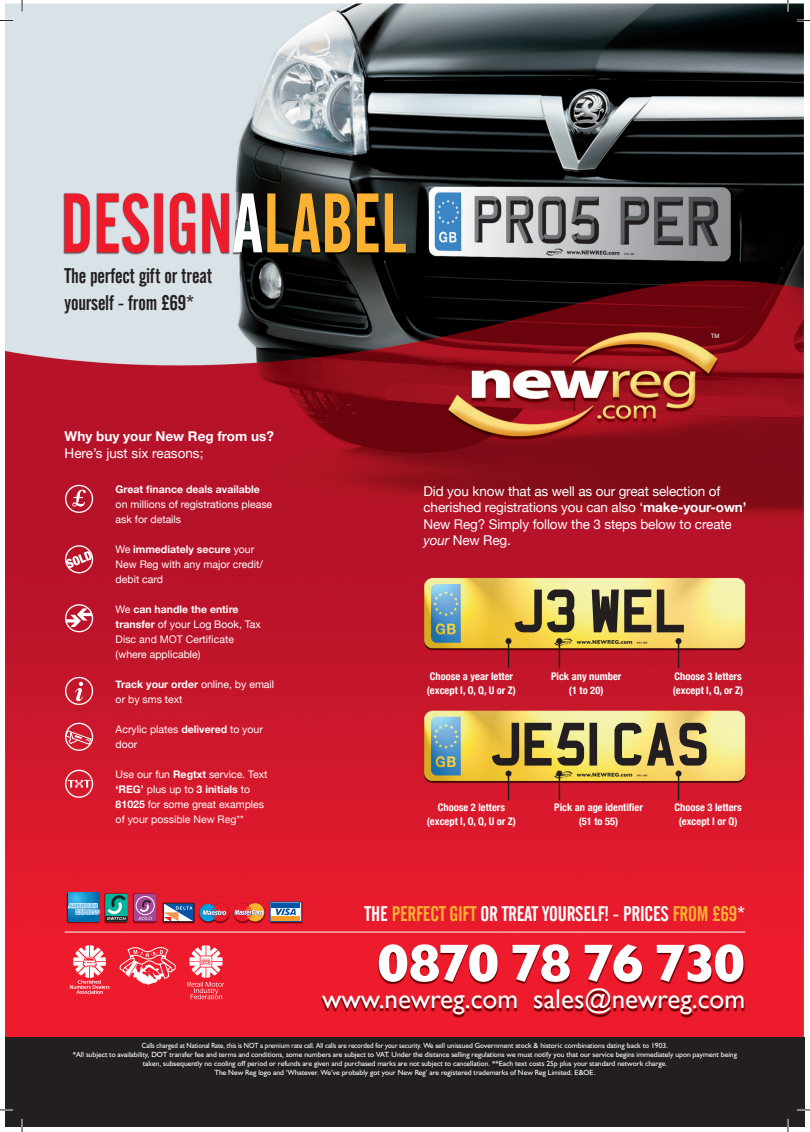
<style>
.page{position:relative;width:810px;height:1132px;background:#fff}
.page>*{position:absolute;margin:0;border:0;box-sizing:border-box;transform-origin:0 0}
.t1{font:57px "Charles Wright 2001";color:#231f20}
.t2{font:700 54px "Gill Sans";letter-spacing:-.05em;color:#fff}
.t3{font:27px "Gill Sans";color:#fff}
.t4{font:21px "Alternate Gothic No 2 BT";letter-spacing:-.01em;color:#fff}
.t5{font:21px/27px "Alternate Gothic No 2 BT";letter-spacing:-.01em;color:#231f20}
.t6{font:13.5px/16.5px "Helvetica Neue";letter-spacing:-.01em;color:#fff}
.t7{font:700 13.5px "Helvetica Neue";color:#fff}
.t8{font:10.5px/15px "Helvetica Neue";color:#fff}
.t9{font:700 condensed 10.5px/13.5px "Helvetica Neue";color:#fff;text-align:center}
.t10{font:700 10.5px "Helvetica Neue";color:#fff}
.t11{font:7.5px/9px "Humanist 521 BT";color:#fff;text-align:center;scale:.9 1}
.t12{font:6px "Helvetica";color:#fff}
.s1{font-weight:700}
.s2{font-style:italic}
.s3{color:#fbb131}
</style>
<div class="page">
<img style="left:5px;top:4px;width:798px;height:1033px">
<div style="left:5px;top:1037px;width:799px;height:89px;background:#231f20"></div>
<img style="left:321px;top:944px;width:423px;height:73px">
<img style="left:63px;top:192px;width:344px;height:63px">
<svg style="left:65px;top:193px;width:341px;height:60px"></svg>
<div style="left:65px;top:545px;width:28px;height:28px;border:1px solid #fff;border-radius:50%"></div>
<svg style="left:66px;top:551px;width:26px;height:17px"></svg>
<svg style="left:72px;top:489px;width:14px;height:17px"></svg>
<div style="left:65px;top:484px;width:28px;height:29px;border:1px solid #fff;border-radius:50%"></div>
<div style="left:65px;top:604px;width:28px;height:28px;border:1px solid #fff;border-radius:50%"></div>
<svg style="left:66px;top:608px;width:26px;height:18px"></svg>
<div style="left:65px;top:676px;width:28px;height:28px;border:1px solid #fff;border-radius:50%"></div>
<svg style="left:75px;top:681px;width:8px;height:20px"></svg>
<div style="left:65px;top:769px;width:28px;height:28px;border:1px solid #fff;border-radius:50%"></div>
<svg style="left:68px;top:779px;width:22px;height:8px"></svg>
<svg style="left:65px;top:729px;width:26px;height:15px"></svg>
<div style="left:65px;top:722px;width:28px;height:28px;border:1px solid #fff;border-radius:50%"></div>
<hr style="left:65px;top:931px;width:680px;height:1px;background:#fff">
<hr style="left:507px;top:641px;width:2px;height:26px;background:#231f20">
<svg style="left:505px;top:638px;width:6px;height:6px"></svg>
<hr style="left:558px;top:641px;width:2px;height:26px;background:#231f20">
<svg style="left:556px;top:638px;width:6px;height:6px"></svg>
<hr style="left:677px;top:641px;width:2px;height:26px;background:#231f20">
<svg style="left:675px;top:638px;width:6px;height:6px"></svg>
<hr style="left:507px;top:773px;width:2px;height:27px;background:#231f20">
<svg style="left:505px;top:770px;width:6px;height:6px"></svg>
<hr style="left:558px;top:773px;width:2px;height:27px;background:#231f20">
<svg style="left:556px;top:770px;width:6px;height:6px"></svg>
<hr style="left:677px;top:773px;width:2px;height:27px;background:#231f20">
<svg style="left:675px;top:770px;width:6px;height:6px"></svg>
<svg style="left:70px;top:944px;width:39px;height:49px"></svg>
<svg style="left:187px;top:944px;width:37px;height:54px"></svg>
<svg style="left:120px;top:946px;width:56px;height:38px"></svg>
<img style="left:66px;top:892px;width:237px;height:31px">
<svg style="left:68px;top:892px;width:31px;height:3px"></svg>
<div style="left:105px;top:893px;width:23px;height:28px;background:#00b59d;border-radius:2px"></div>
<svg style="left:68px;top:895px;width:60px;height:26px"></svg>
<svg style="left:134px;top:893px;width:22px;height:28px"></svg>
<svg style="left:138px;top:899px;width:14px;height:20px"></svg>
<div style="left:136px;top:895px;width:18px;height:19px;border:1px solid #fff;border-radius:50%"></div>
<svg style="left:272px;top:907px;width:27px;height:8px"></svg>
<hr style="left:271px;top:903px;width:29px;height:4px;background:#0154a6">
<div style="left:271px;top:915px;width:29px;height:5px;background:#f89c27"></div>
<svg style="left:275px;top:908px;width:21px;height:7px"></svg>
<svg style="left:163px;top:902px;width:101px;height:19px"></svg>
<svg style="left:0;top:20px;width:13px;height:1px"></svg>
<svg style="left:796px;top:20px;width:13px;height:1px"></svg>
<svg style="left:0;top:1109px;width:13px;height:1px"></svg>
<svg style="left:796px;top:1108px;width:13px;height:2px"></svg>
<svg style="left:21px;top:0;width:2px;height:12px"></svg>
<svg style="left:21px;top:1118px;width:2px;height:13px"></svg>
<svg style="left:786px;top:0;width:2px;height:12px"></svg>
<svg style="left:786px;top:1118px;width:2px;height:13px"></svg>
<h3 class="t5" style="left:65px;top:264px;width:149px">The perfect gift or treat yourself - from £69*</h3>
<h3 class="t7" style="left:65px;top:428px;width:211px">Why buy your New Reg from us?</h3>
<h3 class="t6" style="left:65px;top:444px;width:140px">Here’s just six reasons;</h3>
<h3 class="t10" style="left:116px;top:482px;width:146px">Great finance deals available</h3>
<h3 class="t8" style="left:116px;top:496px;width:158px">on millions of registrations please ask for details</h3>
<h3 class="t8" style="left:116px;top:541px;width:149px">We <span class="s1">immediately secure</span> your<br>New Reg with any major credit/ debit card</h3>
<h3 class="t8" style="left:116px;top:601px;width:147px">We <span class="s1">can handle the entire transfer</span> of your Log Book, Tax<br>Disc and MOT Certificate (where applicable)</h3>
<h3 class="t8" style="left:116px;top:676px;width:160px"><span class="s1">Track your order</span> online, by email or by sms text</h3>
<h3 class="t8" style="left:116px;top:721px;width:149px">Acrylic plates <span class="s1">delivered</span> to your door</h3>
<h3 class="t8" style="left:116px;top:766px;width:153px">Use our fun <span class="s1">Regtxt</span> service. Text <span class="s1">‘REG’</span> plus up to <span class="s1">3 initials</span> to<br><span class="s1">81025</span> for some great examples of your possible New Reg**</h3>
<p class="t12" style="left:710px;top:333px;width:10px">TM</p>
<h3 class="t6" style="left:423px;top:482px;width:324px">Did you know that as well as our great selection of cherished registrations you can also ‘<span class="s1">make-your-own’ </span>New Reg? Simply follow the 3 steps below to create <span class="s2">your</span> New Reg.</h3>
<h1 class="t1" style="left:512px;top:575px;width:176px">J3 WEL</h1>
<h3 class="t9" style="left:427px;top:669px;width:91px;text-align:left">Choose a year letter (except I, O, Q, U or Z)</h3>
<h3 class="t9" style="left:672px;top:669px;width:72px;text-align:left">Choose 3 letters (except I, Q, or Z)</h3>
<h3 class="t9" style="left:551px;top:669px;width:72px">Pick any number (1 to 20)</h3>
<h1 class="t1" style="left:489px;top:708px;width:221px">JE51 CAS</h1>
<h3 class="t9" style="left:427px;top:800px;width:91px">Choose 2 letters (except I, O, Q, U or Z)</h3>
<h3 class="t9" style="left:554px;top:800px;width:90px">Pick an age identifier (51 to 55)</h3>
<h3 class="t9" style="left:674px;top:800px;width:69px">Choose 3 letters (except I or Q)</h3>
<h3 class="t4" style="left:364px;top:905px;width:382px">THE <span class="s3">PERFECT GIFT</span> OR TREAT YOURSELF! - PRICES <span class="s3">FROM £69</span>*</h3>
<h2 class="t2" style="left:377px;top:931px;width:370px">0870 78 76 730</h2>
<h3 class="t3" style="left:322px;top:983px;width:425px">www.newreg.com sales@newreg.com</h3>
<p class="t11" style="left:73px;top:1041px;width:739px">Calls charged at National Rate, this is NOT a premium rate call. All calls are recorded for your security. We sell unissued Government stock &amp; historic combinations dating back to 1903.<br>*All subject to availability, DOT transfer fee and terms and conditions, some numbers are subject to VAT. Under the distance selling regulations we must notify you that our service begins immediately upon payment being taken, subsequently no cooling off period or refunds are given and purchased marks are not subject to cancellation. **Each text costs 25p plus your standard network charge.<br>The New Reg logo and ‘Whatever. We’ve probably got your New Reg’ are registered trademarks of New Reg Limited. E&amp;OE.</p>
</div>
